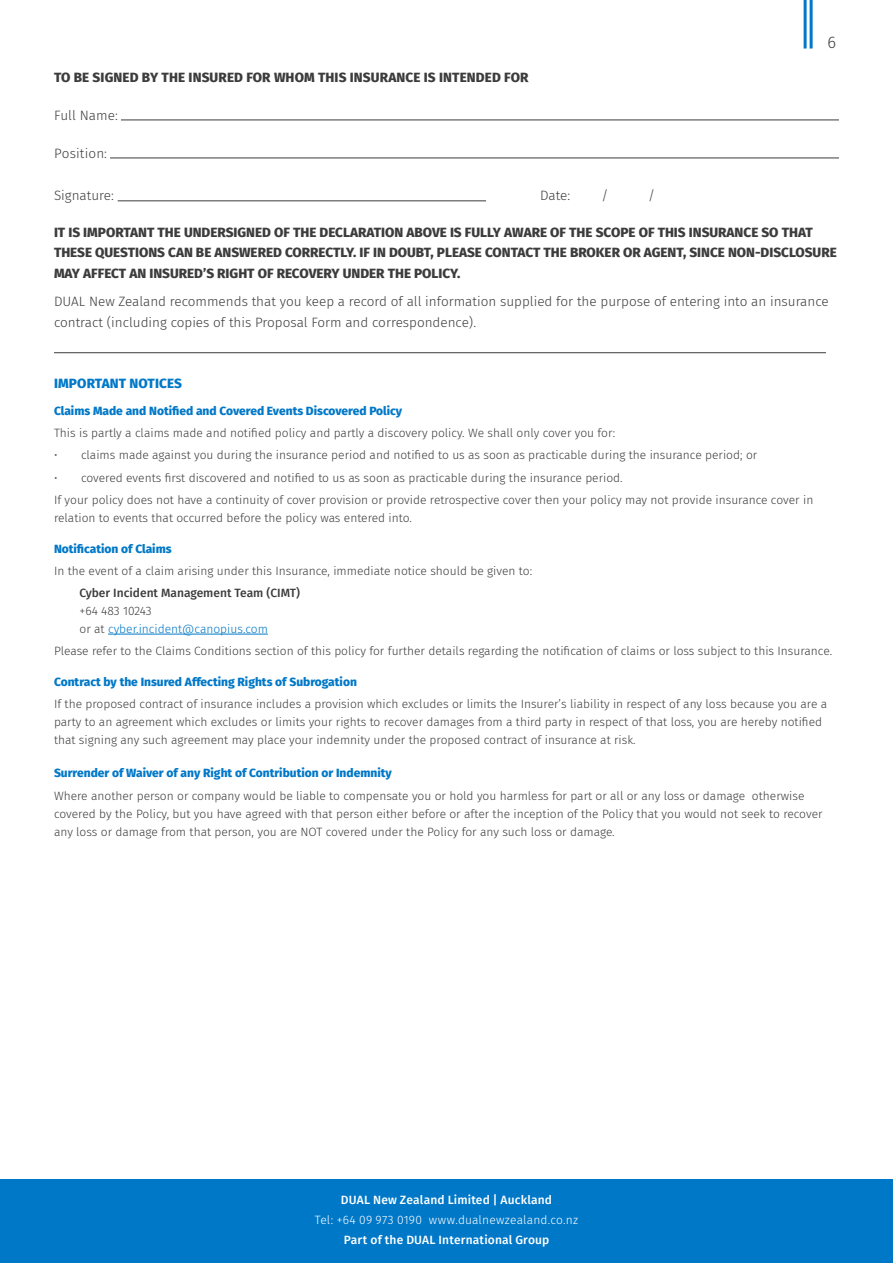
<style>
.page{position:relative;width:893px;height:1263px;background:#fff}
.page>*{position:absolute;margin:0;border:0;box-sizing:border-box;transform-origin:0 0}
.t1{font:300 16.5px "Fira Sans";color:#3c3c3c}
.t2{font:800 13.5px/20.2px "Fira Sans";color:#3c3c3c}
.t3{font:300 13.5px/20.2px "Fira Sans";color:#3c3c3c}
.t4{font:800 13.5px "Fira Sans";letter-spacing:.01em;color:#0078c8}
.t5{font:300 12px/18px "Fira Sans";color:#3c3c3c}
.t6{font:800 12px "Fira Sans";color:#0078c8}
.t7{font:500 12px "Fira Sans";letter-spacing:.015em;color:#fff}
.t8{font:300 12px/18px "Fira Sans";color:#0078c8}
.t9{font:300 12px "Fira Sans";letter-spacing:.015em;color:#fff}
.t10{font:500 12px "Fira Sans";color:#3c3c3c}
.s1{color:#3c3c3c}
</style>
<div class="page">
<hr style="left:810px;top:0;width:3px;height:49px;background:#0078c8">
<hr style="left:804px;top:0;width:3px;height:49px;background:#0078c8">
<hr style="left:54px;top:120px;width:785px;height:1px;background:#3c3c3c">
<div style="left:54px;top:116px;width:67px;height:6px;background:#fff"></div>
<hr style="left:54px;top:158px;width:785px;height:1px;background:#3c3c3c">
<div style="left:54px;top:154px;width:56px;height:6px;background:#fff"></div>
<hr style="left:118px;top:200px;width:368px;height:1px;background:#3c3c3c">
<hr style="left:108px;top:634px;width:160px;height:1px;background:#0078c8">
<hr style="left:54px;top:352px;width:772px;height:1px;background:#3c3c3c">
<div style="left:0;top:1180px;width:893px;height:83px;background:#0078c8"></div>
<h1 class="t1" style="left:827px;top:30px;width:10px">6</h1>
<p class="t2" style="left:54px;top:66px;width:476px">TO BE SIGNED BY THE INSURED FOR WHOM THIS INSURANCE IS INTENDED FOR</p>
<p class="t3" style="left:54px;top:105px;width:65px">Full Name:</p>
<p class="t3" style="left:54px;top:143px;width:55px">Position:</p>
<p class="t3" style="left:54px;top:185px;width:61px">Signature:</p>
<p class="t3" style="left:540px;top:185px;width:32px">Date:</p>
<p class="t3" style="left:602px;top:185px;width:9px">/</p>
<p class="t3" style="left:648px;top:185px;width:9px">/</p>
<p class="t2" style="left:54px;top:221px;width:784px">IT IS IMPORTANT THE UNDERSIGNED OF THE DECLARATION ABOVE IS FULLY AWARE OF THE SCOPE OF THIS INSURANCE SO THAT<br>THESE QUESTIONS CAN BE ANSWERED CORRECTLY. IF IN DOUBT, PLEASE CONTACT THE BROKER OR AGENT, SINCE NON-DISCLOSURE<br>MAY AFFECT AN INSURED’S RIGHT OF RECOVERY UNDER THE POLICY.</p>
<p class="t3" style="left:54px;top:291px;width:776px">DUAL New Zealand recommends that you keep a record of all information supplied for the purpose of entering into an insurance contract (including copies of this Proposal Form and correspondence).</p>
<p class="t4" style="left:54px;top:372px;width:129px">IMPORTANT NOTICES</p>
<p class="t6" style="left:54px;top:400px;width:350px">Claims Made and Notified and Covered Events Discovered Policy</p>
<p class="t5" style="left:54px;top:424px;width:563px">This is partly a claims made and notified policy and partly a discovery policy. We shall only cover you for:</p>
<p class="t5" style="left:54px;top:446px;width:705px">• claims made against you during the insurance period and notified to us as soon as practicable during the insurance period; or</p>
<p class="t5" style="left:54px;top:466px;width:761px;line-height:22.2px">• covered events first discovered and notified to us as soon as practicable during the insurance period.<br>If your policy does not have a continuity of cover provision or provide retrospective cover then your policy may not provide insurance cover in</p>
<p class="t5" style="left:54px;top:509px;width:360px">relation to events that occurred before the policy was entered into.</p>
<p class="t6" style="left:54px;top:538px;width:119px">Notification of Claims</p>
<p class="t5" style="left:54px;top:562px;width:480px">In the event of a claim arising under this Insurance, immediate notice should be given to:</p>
<p class="t10" style="left:80px;top:583px;width:222px">Cyber Incident Management Team (CIMT)</p>
<p class="t8" style="left:80px;top:602px;width:190px"><span class="s1">+64 483 10243<br>or at</span> cyber.incident@canopius.com</p>
<p class="t5" style="left:54px;top:642px;width:780px">Please refer to the Claims Conditions section of this policy for further details regarding the notification of claims or loss subject to this Insurance.</p>
<p class="t6" style="left:54px;top:671px;width:304px">Contract by the Insured Affecting Rights of Subrogation</p>
<p class="t5" style="left:54px;top:695px;width:775px">If the proposed contract of insurance includes a provision which excludes or limits the Insurer’s liability in respect of any loss because you are a party to an agreement which excludes or limits your rights to recover damages from a third party in respect of that loss, you are hereby notified that signing any such agreement may place your indemnity under the proposed contract of insurance at risk.</p>
<p class="t6" style="left:54px;top:763px;width:339px">Surrender of Waiver of any Right of Contribution or Indemnity</p>
<p class="t5" style="left:54px;top:786px;width:770px">Where another person or company would be liable to compensate you or hold you harmless for part or all or any loss or damage otherwise covered by the Policy, but you have agreed with that person either before or after the inception of the Policy that you would not seek to recover any loss or damage from that person, you are NOT covered under the Policy for any such loss or damage.</p>
<p class="t7" style="left:341px;top:1190px;width:213px">DUAL New Zealand Limited | Auckland</p>
<p class="t9" style="left:315px;top:1212px;width:265px">Tel: +64 09 973 0190 www.dualnewzealand.co.nz</p>
<p class="t7" style="left:344px;top:1230px;width:207px">Part of the DUAL International Group</p>
</div>
